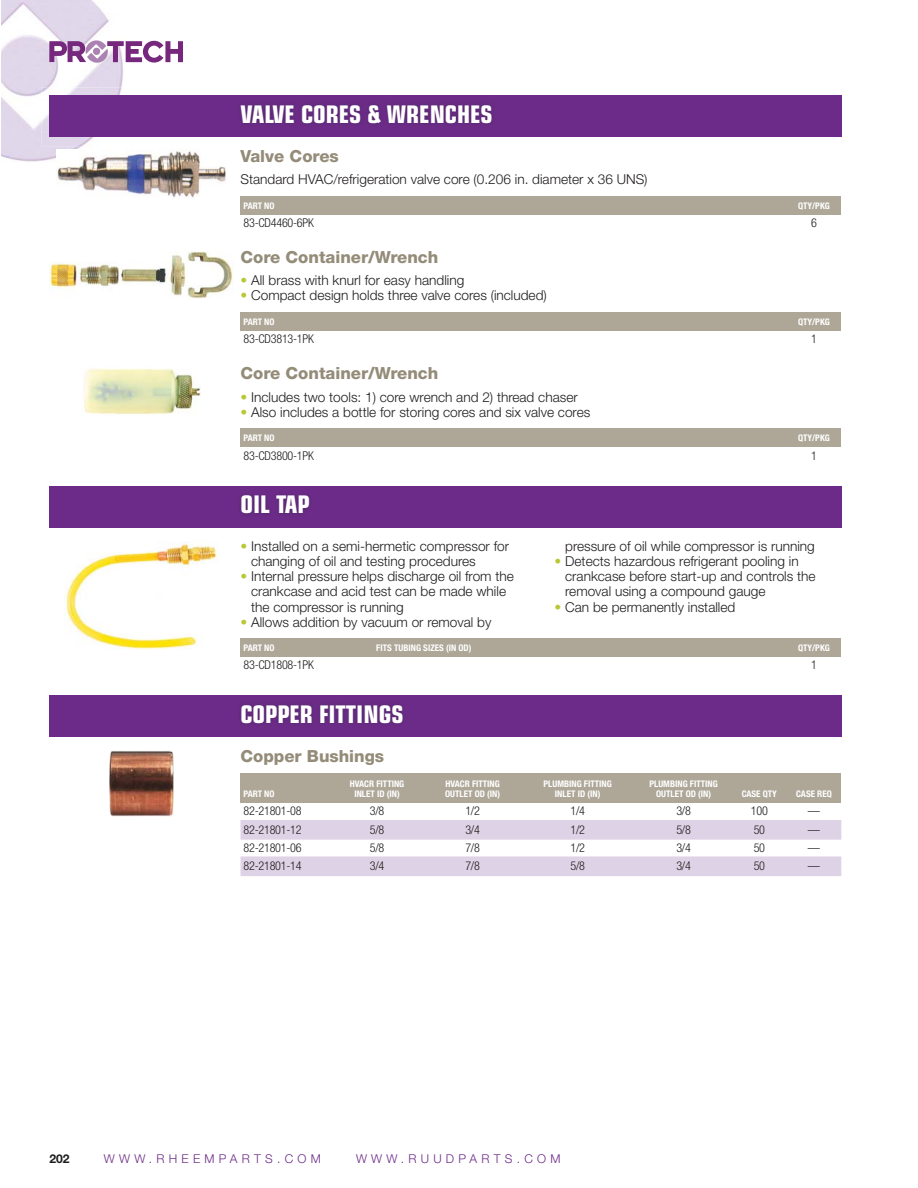
<style>
.page{position:relative;width:918px;height:1188px;background:#fff}
.page>*{position:absolute;margin:0;border:0;box-sizing:border-box;transform-origin:0 0}
.t1{font:700 condensed 24.3px "Eurostile";color:#fff}
.t2{font:800 16.65px "Helvetica Neue";color:#948c79}
.t3{font:300 13.65px/15.1px "Helvetica Neue";color:#201d1d}
.t4{font:300 condensed 12.15px "Helvetica Neue";letter-spacing:-.02em;color:#201d1d}
.t5{font:300 12.15px "Helvetica Neue";letter-spacing:.35em;color:#6c2b87}
.t6{font:700 12.15px "Helvetica Neue";color:#201d1d}
.t7{font:700 condensed 9.15px "Helvetica Neue";color:#fff}
.s1{color:#b8c935}
</style>
<div class="page">
<img style="left:2px;top:0;width:121px;height:162px">
<svg style="left:49px;top:40px;width:134px;height:23px"></svg>
<img style="left:41px;top:88px;width:801px;height:59px">
<img style="left:49px;top:96px;width:792px;height:41px">
<div style="left:241px;top:196px;width:600px;height:18px;background:#aea798"></div>
<img style="left:56px;top:150px;width:171px;height:48px">
<div style="left:241px;top:312px;width:600px;height:19px;background:#aea798"></div>
<img style="left:49px;top:251px;width:184px;height:48px">
<div style="left:241px;top:428px;width:600px;height:19px;background:#aea798"></div>
<img style="left:82px;top:368px;width:119px;height:47px">
<div style="left:49px;top:486px;width:793px;height:42px;background:#6c2b88"></div>
<div style="left:49px;top:487px;width:792px;height:40px;background:#6c2b88"></div>
<div style="left:241px;top:638px;width:600px;height:19px;background:#aea798"></div>
<img style="left:66px;top:541px;width:151px;height:108px">
<img style="left:49px;top:695px;width:793px;height:42px">
<img style="left:49px;top:696px;width:792px;height:41px">
<div style="left:241px;top:774px;width:600px;height:29px;background:#aea798"></div>
<div style="left:241px;top:820px;width:600px;height:20px;background:#ded3e6"></div>
<div style="left:241px;top:856px;width:600px;height:20px;background:#ded3e6"></div>
<img style="left:109px;top:750px;width:65px;height:67px">
<h1 class="t1" style="left:241px;top:105px;width:254px">VALVE CORES &amp; WRENCHES</h1>
<p class="t2" style="left:241px;top:150px;width:100px">Valve Cores</p>
<p class="t7" style="left:244px;top:202px;width:33px">PART NO</p>
<p class="t7" style="left:798px;top:202px;width:33px">QTY/PKG</p>
<p class="t4" style="left:244px;top:218px;width:72px">83-CD4460-6PK</p>
<p class="t4" style="left:811px;top:218px;width:7px">6</p>
<p class="t3" style="left:241px;top:173px;width:409px">Standard HVAC/refrigeration valve core (0.206 in. diameter x 36 UNS)</p>
<p class="t2" style="left:241px;top:251px;width:199px">Core Container/Wrench</p>
<p class="t3" style="left:241px;top:274px;width:225px"><span class="s1">•</span> All brass with knurl for easy handling</p>
<p class="t3" style="left:241px;top:289px;width:308px"><span class="s1">•</span> Compact design holds three valve cores (included)</p>
<p class="t7" style="left:244px;top:318px;width:33px">PART NO</p>
<p class="t7" style="left:798px;top:318px;width:33px">QTY/PKG</p>
<p class="t4" style="left:244px;top:335px;width:72px">83-CD3813-1PK</p>
<p class="t4" style="left:811px;top:335px;width:7px">1</p>
<p class="t2" style="left:241px;top:367px;width:199px">Core Container/Wrench</p>
<p class="t3" style="left:241px;top:390px;width:339px"><span class="s1">•</span> Includes two tools: 1) core wrench and 2) thread chaser</p>
<p class="t3" style="left:241px;top:406px;width:351px"><span class="s1">•</span> Also includes a bottle for storing cores and six valve cores</p>
<p class="t7" style="left:244px;top:435px;width:33px">PART NO</p>
<p class="t7" style="left:798px;top:435px;width:33px">QTY/PKG</p>
<p class="t4" style="left:244px;top:451px;width:72px">83-CD3800-1PK</p>
<p class="t4" style="left:811px;top:451px;width:7px">1</p>
<h1 class="t1" style="left:241px;top:496px;width:71px">OIL TAP</h1>
<p class="t3" style="left:251px;top:540px;width:259px;text-indent:-11px"><span class="s1">•</span> Installed on a semi-hermetic compressor for changing of oil and testing procedures</p>
<p class="t3" style="left:251px;top:570px;width:264px;text-indent:-11px"><span class="s1">•</span> Internal pressure helps discharge oil from the crankcase and acid test can be made while the compressor is running</p>
<p class="t3" style="left:241px;top:616px;width:252px"><span class="s1">•</span> Allows addition by vacuum or removal by</p>
<p class="t3" style="left:565px;top:540px;width:251px">pressure of oil while compressor is running</p>
<p class="t3" style="left:565px;top:555px;width:252px;text-indent:-11px"><span class="s1">•</span> Detects hazardous refrigerant pooling in crankcase before start-up and controls the removal using a compound gauge</p>
<p class="t3" style="left:555px;top:600px;width:182px"><span class="s1">•</span> Can be permanently installed</p>
<p class="t7" style="left:244px;top:645px;width:33px">PART NO</p>
<p class="t7" style="left:376px;top:645px;width:97px">FITS TUBING SIZES (IN OD)</p>
<p class="t7" style="left:798px;top:645px;width:33px">QTY/PKG</p>
<p class="t4" style="left:244px;top:661px;width:72px">83-CD1808-1PK</p>
<p class="t4" style="left:811px;top:661px;width:7px">1</p>
<h1 class="t1" style="left:241px;top:705px;width:165px">COPPER FITTINGS</h1>
<p class="t2" style="left:241px;top:750px;width:145px">Copper Bushings</p>
<p class="t7" style="left:350px;top:780px;width:56px">HVACR FITTING</p>
<p class="t7" style="left:445px;top:780px;width:56px">HVACR FITTING</p>
<p class="t7" style="left:544px;top:780px;width:70px">PLUMBING FITTING</p>
<p class="t7" style="left:649px;top:780px;width:70px">PLUMBING FITTING</p>
<p class="t7" style="left:244px;top:791px;width:33px">PART NO</p>
<p class="t7" style="left:354px;top:791px;width:47px">INLET ID (IN)</p>
<p class="t7" style="left:445px;top:791px;width:56px">OUTLET OD (IN)</p>
<p class="t7" style="left:555px;top:791px;width:47px">INLET ID (IN)</p>
<p class="t7" style="left:656px;top:791px;width:56px">OUTLET OD (IN)</p>
<p class="t7" style="left:742px;top:791px;width:37px">CASE QTY</p>
<p class="t7" style="left:796px;top:791px;width:37px">CASE REQ</p>
<p class="t4" style="left:244px;top:807px;width:60px">82-21801-08</p>
<p class="t4" style="left:370px;top:807px;width:16px">3/8</p>
<p class="t4" style="left:465px;top:807px;width:16px">1/2</p>
<p class="t4" style="left:570px;top:807px;width:16px">1/4</p>
<p class="t4" style="left:676px;top:807px;width:16px">3/8</p>
<p class="t4" style="left:751px;top:807px;width:18px">100</p>
<p class="t4" style="left:808px;top:807px;width:14px">—</p>
<p class="t4" style="left:244px;top:825px;width:60px">82-21801-12</p>
<p class="t4" style="left:370px;top:825px;width:16px">5/8</p>
<p class="t4" style="left:465px;top:825px;width:16px">3/4</p>
<p class="t4" style="left:570px;top:825px;width:16px">1/2</p>
<p class="t4" style="left:676px;top:825px;width:16px">5/8</p>
<p class="t4" style="left:754px;top:825px;width:13px">50</p>
<p class="t4" style="left:808px;top:825px;width:14px">—</p>
<p class="t4" style="left:244px;top:843px;width:60px">82-21801-06</p>
<p class="t4" style="left:370px;top:843px;width:16px">5/8</p>
<p class="t4" style="left:465px;top:843px;width:16px">7/8</p>
<p class="t4" style="left:570px;top:843px;width:16px">1/2</p>
<p class="t4" style="left:676px;top:843px;width:16px">3/4</p>
<p class="t4" style="left:754px;top:843px;width:13px">50</p>
<p class="t4" style="left:808px;top:843px;width:14px">—</p>
<p class="t4" style="left:244px;top:861px;width:60px">82-21801-14</p>
<p class="t4" style="left:370px;top:861px;width:16px">3/4</p>
<p class="t4" style="left:465px;top:861px;width:16px">7/8</p>
<p class="t4" style="left:570px;top:861px;width:16px">5/8</p>
<p class="t4" style="left:676px;top:861px;width:16px">3/4</p>
<p class="t4" style="left:754px;top:861px;width:13px">50</p>
<p class="t4" style="left:808px;top:861px;width:14px">—</p>
<p class="t6" style="left:49px;top:1154px;width:22px">202</p>
<p class="t5" style="left:104px;top:1154px;width:218px">WWW.RHEEMPARTS.COM</p>
<p class="t5" style="left:356px;top:1154px;width:206px">WWW.RUUDPARTS.COM</p>
</div>
